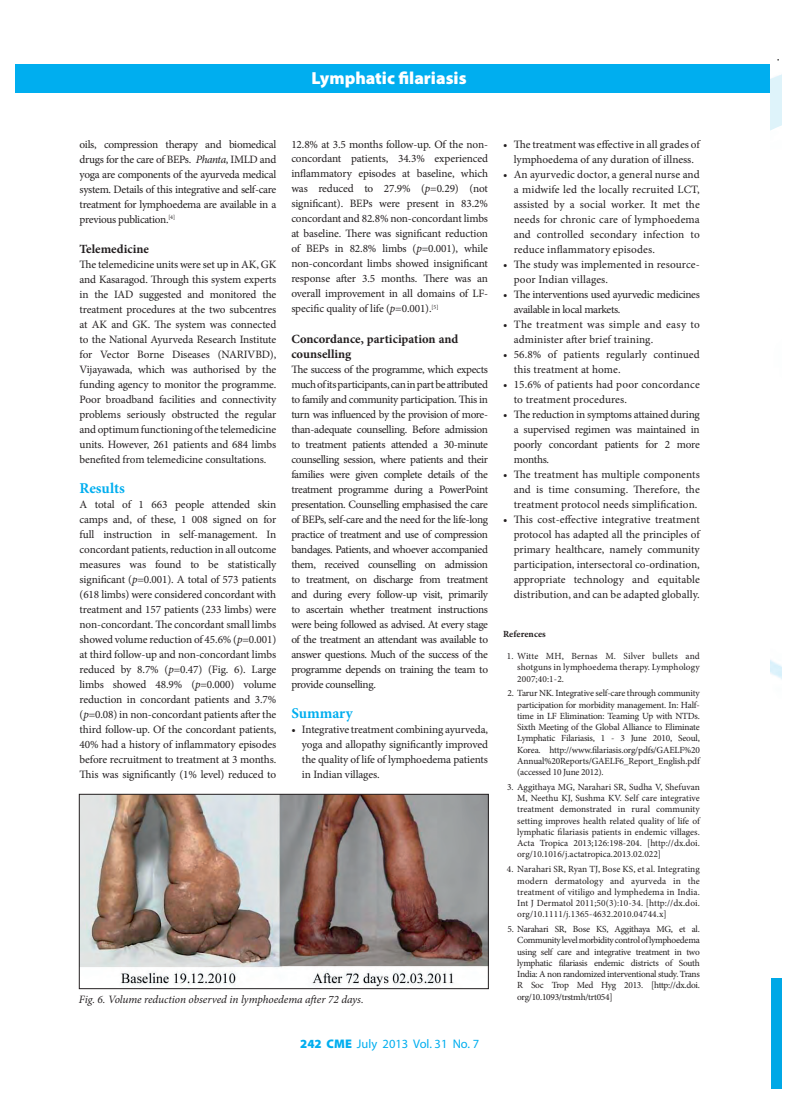
<style>
.page{position:relative;width:797px;height:1105px;background:#fff}
.page>*{position:absolute;margin:0;border:0;box-sizing:border-box;transform-origin:0 0}
.t1{font:900 17.5px "Myriad Pro";color:#fff}
.t2{font:700 15px "Minion Pro";color:#00aeef}
.t3{font:700 12.5px/15px "Minion Pro";color:#231f20}
.t4{font:12.5px "Myriad Pro";color:#00aeef}
.t5{font:11.25px/15px "Minion Pro";letter-spacing:-.005em;color:#231f20;text-align:justify}
.t6{font:11.25px/15px "Minion Pro";letter-spacing:-.03em;color:#231f20}
.t7{font:italic 11.25px "Minion Pro";letter-spacing:-.005em;color:#231f20}
.t8{font:9.38px/11.2px "Minion Pro";letter-spacing:-.005em;color:#231f20;text-align:justify}
.t9{font:700 9.38px "Minion Pro";letter-spacing:.005em;color:#231f20}
.s1{font-style:italic}
.s2{font-weight:900}
</style>
<div class="page">
<div style="left:26px;top:64px;width:744px;height:28px;background:#00aeef"></div>
<img style="left:81px;top:796px;width:405px;height:191px">
<div style="left:79px;top:794px;width:409px;height:195px;border:1px solid #231f20"></div>
<img style="left:770px;top:660px;width:11px;height:19px">
<div style="left:770px;top:978px;width:11px;height:111px;background:#00a8e6"></div>
<svg style="left:770px;top:59px;width:11px;height:72px"></svg>
<h1 class="t1" style="left:311px;top:68px;width:157px">Lymphatic filariasis</h1>
<h1 class="t1" style="left:333px;top:69px;width:115px">??????????????</h1>
<p class="t5" style="left:80px;top:137px;width:198px">oils, compression therapy and biomedical drugs for the care of BEPs. <span class="s1">Phanta</span>, IMLD and yoga are components of the ayurveda medical system. Details of this integrative and self-care treatment for lymphoedema are available in a previous publication.<sup>[4]</sup></p>
<p class="t3" style="left:80px;top:241px;width:71px">Telemedicine</p>
<p class="t5" style="left:80px;top:257px;width:198px">The telemedicine units were set up in AK, GK and Kasaragod. Through this system experts in the IAD suggested and monitored the treatment procedures at the two subcentres at AK and GK. The system was connected to the National Ayurveda Research Institute for Vector Borne Diseases (NARIVBD), Vijayawada, which was authorised by the funding agency to monitor the programme.<br>Poor broadband facilities and connectivity problems seriously obstructed the regular and optimum functioning of the telemedicine units. However, 261 patients and 684 limbs benefited from telemedicine consultations.</p>
<h2 class="t2" style="left:80px;top:477px;width:47px">Results</h2>
<p class="t5" style="left:80px;top:497px;width:198px">A total of 1 663 people attended skin camps and, of these, 1 008 signed on for full instruction in self-management. In concordant patients, reduction in all outcome measures was found to be statistically significant (<span class="s1">p</span>=0.001). A total of 573 patients (618 limbs) were considered concordant with treatment and 157 patients (233 limbs) were non-concordant. The concordant small limbs showed volume reduction of 45.6% (<span class="s1">p</span>=0.001) at third follow-up and non-concordant limbs reduced by 8.7% (<span class="s1">p</span>=0.47) (Fig. 6). Large limbs showed 48.9% (<span class="s1">p</span>=0.000) volume reduction in concordant patients and 3.7% (<span class="s1">p</span>=0.08) in non-concordant patients after the third follow-up. Of the concordant patients, 40% had a history of inflammatory episodes before recruitment to treatment at 3 months.<br>This was significantly (1% level) reduced to</p>
<p class="t5" style="left:291px;top:136px;width:198px">12.8% at 3.5 months follow-up. Of the non&shy;concordant patients, 34.3% experienced inflammatory episodes at baseline, which was reduced to 27.9% (<span class="s1">p</span>=0.29) (not significant). BEPs were present in 83.2% concordant and 82.8% non-concordant limbs at baseline. There was significant reduction of BEPs in 82.8% limbs (<span class="s1">p</span>=0.001), while non-concordant limbs showed insignificant response after 3.5 months. There was an overall improvement in all domains of LF&shy;specific quality of life (<span class="s1">p</span>=0.001).<sup>[5]</sup></p>
<p class="t3" style="left:291px;top:331px;width:168px">Concordance, participation and counselling</p>
<p class="t5" style="left:291px;top:362px;width:198px">The success of the programme, which expects much of its participants, can in part be attributed to family and community participation. This in turn was influenced by the provision of more&shy;than-adequate counselling. Before admission to treatment patients attended a 30-minute counselling session, where patients and their families were given complete details of the treatment programme during a PowerPoint presentation. Counselling emphasised the care of BEPs, self-care and the need for the life-long practice of treatment and use of compression bandages. Patients, and whoever accompanied them, received counselling on admission to treatment, on discharge from treatment and during every follow-up visit, primarily to ascertain whether treatment instructions were being followed as advised. At every stage of the treatment an attendant was available to answer questions. Much of the success of the programme depends on training the team to provide counselling.</p>
<h2 class="t2" style="left:291px;top:702px;width:63px">Summary</h2>
<p class="t5" style="left:302px;top:722px;width:188px;text-indent:-11px">• Integrative treatment combining ayurveda, yoga and allopathy significantly improved the quality of life of lymphoedema patients in Indian villages.</p>
<p class="t7" style="left:79px;top:991px;width:286px">Fig. 6. Volume reduction observed in lymphoedema after 72 days.</p>
<p class="t4" style="left:300px;top:1036px;width:180px"><span class="s2">242 CME</span> July 2013 Vol. 31 No. 7</p>
<p class="t5" style="left:503px;top:137px;width:198px;text-align:center">• The treatment was effective in all grades of lymphoedema of any duration of illness.</p>
<p class="t5" style="left:513px;top:166px;width:188px;text-indent:-11px">• An ayurvedic doctor, a general nurse and a midwife led the locally recruited LCT, assisted by a social worker. It met the needs for chronic care of lymphoedema and controlled secondary infection to reduce inflammatory episodes.</p>
<p class="t5" style="left:513px;top:256px;width:188px;text-indent:-11px">• The study was implemented in resource&shy;poor Indian villages.</p>
<p class="t6" style="left:513px;top:286px;width:187px;text-indent:-11px">• The interventions used ayurvedic medicines available in local markets.</p>
<p class="t5" style="left:513px;top:316px;width:188px;text-indent:-11px">• The treatment was simple and easy to administer after brief training.</p>
<p class="t5" style="left:513px;top:346px;width:188px;text-indent:-11px">• 56.8% of patients regularly continued this treatment at home.</p>
<p class="t5" style="left:513px;top:376px;width:188px;text-indent:-11px">• 15.6% of patients had poor concordance to treatment procedures.</p>
<p class="t5" style="left:513px;top:406px;width:188px;text-indent:-11px">• The reduction in symptoms attained during a supervised regimen was maintained in poorly concordant patients for 2 more months.</p>
<p class="t5" style="left:513px;top:466px;width:188px;text-indent:-11px">• The treatment has multiple components and is time consuming. Therefore, the treatment protocol needs simplification.</p>
<p class="t5" style="left:513px;top:511px;width:188px;text-indent:-11px">• This cost-effective integrative treatment protocol has adapted all the principles of primary healthcare, namely community participation, intersectoral co-ordination, appropriate technology and equitable distribution, and can be adapted globally.</p>
<p class="t9" style="left:503px;top:628px;width:44px">References</p>
<p class="t8" style="left:517px;top:650px;width:184px;text-indent:-10px">1. Witte MH, Bernas M. Silver bullets and shotguns in lymphoedema therapy. Lymphology 2007;40:1-2.</p>
<p class="t8" style="left:517px;top:688px;width:184px;text-indent:-10px">2. Tarur NK. Integrative self-care through community participation for morbidity management. In: Half&shy;time in LF Elimination: Teaming Up with NTDs.<br>Sixth Meeting of the Global Alliance to Eliminate Lymphatic Filariasis, 1 - 3 June 2010, Seoul, Korea. http://www.filariasis.org/pdfs/GAELF%20<br>Annual%20Reports/GAELF6_Report_English.pdf (accessed 10 June 2012).</p>
<p class="t8" style="left:517px;top:781px;width:184px;text-indent:-10px">3. Aggithaya MG, Narahari SR, Sudha V, Shefuvan M, Neethu KJ, Sushma KV. Self care integrative treatment demonstrated in rural community setting improves health related quality of life of lymphatic filariasis patients in endemic villages.<br>Acta Tropica 2013;126:198-204. [http://dx.doi. org/10.1016/j.actatropica.2013.02.022]</p>
<p class="t8" style="left:517px;top:864px;width:184px;text-indent:-10px">4. Narahari SR, Ryan TJ, Bose KS, et al. Integrating modern dermatology and ayurveda in the treatment of vitiligo and lymphedema in India.<br>Int J Dermatol 2011;50(3):10-34. [http://dx.doi. org/10.1111/j.1365-4632.2010.04744.x]</p>
<p class="t8" style="left:517px;top:923px;width:184px;text-indent:-10px">5. Narahari SR, Bose KS, Aggithaya MG, et al.<br>Community level morbidity control of lymphoedema using self care and integrative treatment in two lymphatic filariasis endemic districts of South India: A non randomized interventional study. Trans R Soc Trop Med Hyg 2013. [http://dx.doi. org/10.1093/trstmh/trt054]</p>
</div>
